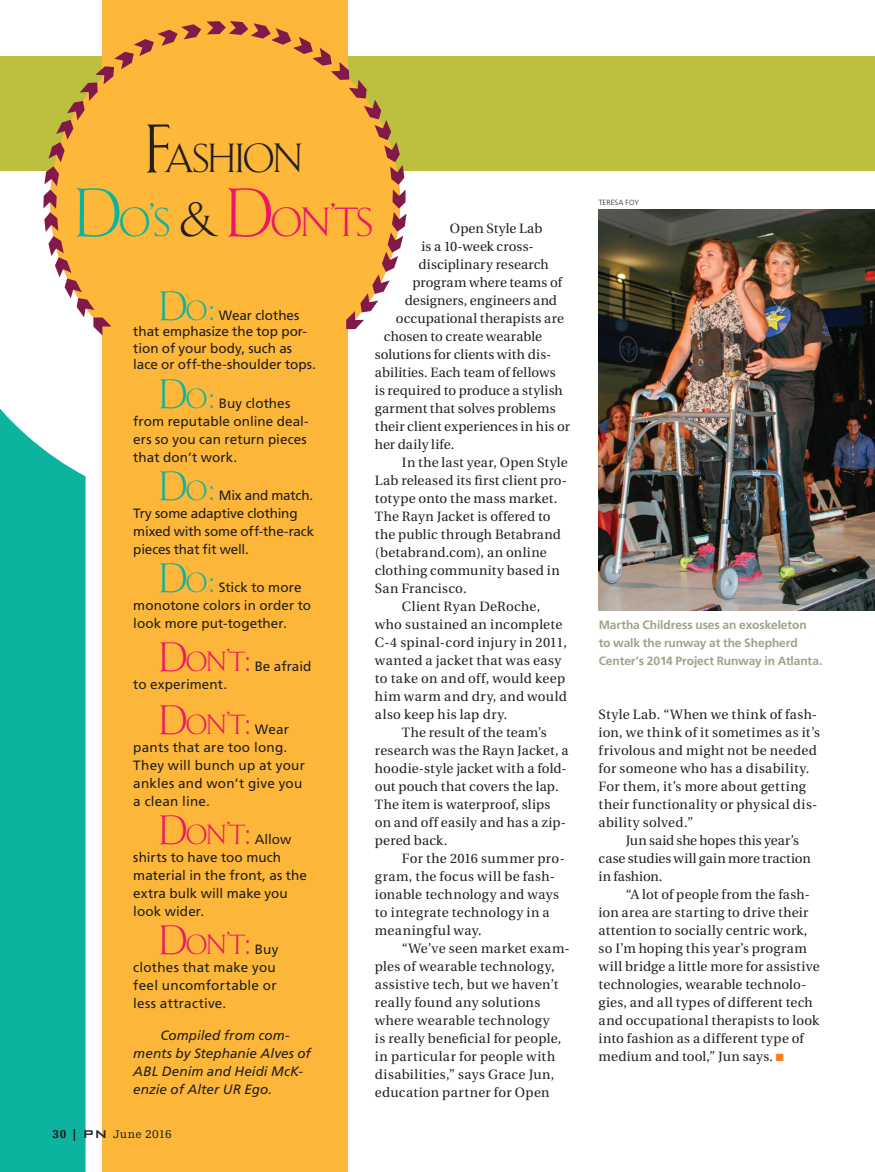
<style>
.page{position:relative;width:875px;height:1172px;background:#fff}
.page>*{position:absolute;margin:0;border:0;box-sizing:border-box;transform-origin:0 0}
.t1{font:42px/63.8px "Au Bauer Text Initials";letter-spacing:.005em;color:#231f20;text-align:center}
.t2{font:28.5px "Au Bauer Text Initials";color:#ed166a}
.t3{font:13.5px "Utopia";letter-spacing:.015em;color:#231f20}
.t4{font:13.5px/18px "Frutiger";letter-spacing:.005em;color:#231f20}
.t5{font:13.5px/18px "Frutiger";letter-spacing:-.015em;color:#231f20}
.t6{font:italic 13.5px/18px "Frutiger";letter-spacing:.005em;color:#231f20}
.t7{font:13.5px "Utopia";letter-spacing:.035em;color:#231f20}
.t8{font:13.5px "Utopia";letter-spacing:.05em;color:#231f20}
.t9{font:13.5px "Utopia";letter-spacing:.045em;color:#231f20}
.t10{font:700 12px/18px "Frutiger";letter-spacing:-.005em;color:#a1a089}
.t11{font:12px "Egyptienne F";letter-spacing:.015em;color:#231f20}
.t12{font:300 7.5px "Frutiger";letter-spacing:.02em;color:#231f20}
.s1{font-size:60px}
.s2{font-size:60px;color:#0cb39f}
.s3{color:#0cb39f}
.s4{font-size:60px;color:#ed166a}
.s5{color:#ed166a}
.s6{font-family:"Au Bauer Text Initials";font-size:36px;color:#0cb39f}
.s7{font-family:"Au Bauer Text Initials";font-size:28.5px;color:#0cb39f}
.s8{font-weight:300;font-stretch:condensed;font-size:27px;color:#0cb39f}
.s9{font-family:"Au Bauer Text Initials";font-size:36px;color:#ed166a}
.s10{font-family:"Au Bauer Text Initials";font-size:28.5px;color:#ed166a}
.s11{font-weight:300;font-stretch:condensed;font-size:27px;color:#ed166a}
.s12{font-size:36px}
.s13{font-family:"Frutiger";font-weight:300;font-stretch:condensed;font-size:27px}
.s14{font-family:"Frutiger";font-size:13.5px;color:#231f20}
.s15{font-weight:900}
.s16{font-family:"Bank Gothic BT";font-weight:500;font-size:15px}
.s17{color:#f57f21}
</style>
<div class="page">
<div style="left:0;top:409px;width:85px;height:763px;background:#0cb39f"></div>
<div style="left:0;top:56px;width:875px;height:115px;background:#bbc03e"></div>
<div style="left:102px;top:0;width:246px;height:1172px;background:#fcb73a"></div>
<svg style="left:43px;top:21px;width:363px;height:315px"></svg>
<img style="left:598px;top:210px;width:277px;height:401px">
<h1 class="t1" style="left:76px;top:127px;width:298px"><span class="s1">F</span>ashion<br><span class="s2">D</span><span class="s3">o’s</span> &amp; <span class="s4">D</span><span class="s5">on’ts</span></h1>
<p class="t3" style="left:450px;top:221px;width:94px">Open Style Lab</p>
<p class="t3" style="left:421px;top:239px;width:114px">is a 10-week cross-</p>
<p class="t3" style="left:418px;top:257px;width:132px">disciplinary research</p>
<p class="t3" style="left:412px;top:275px;width:151px">program where teams of</p>
<p class="t3" style="left:405px;top:292px;width:154px">designers, engineers and</p>
<p class="t3" style="left:396px;top:310px;width:169px">occupational therapists are</p>
<p class="t3" style="left:384px;top:328px;width:160px">chosen to create wearable</p>
<p class="t3" style="left:375px;top:346px;width:178px">solutions for clients with dis-</p>
<p class="t3" style="left:375px;top:364px;width:182px">abilities. Each team of fellows</p>
<p class="t3" style="left:375px;top:382px;width:189px">is required to produce a stylish</p>
<p class="t3" style="left:375px;top:400px;width:182px">garment that solves problems</p>
<p class="t3" style="left:375px;top:418px;width:196px">their client experiences in his or</p>
<p class="t3" style="left:375px;top:436px;width:81px">her daily life.</p>
<p class="t3" style="left:402px;top:454px;width:167px">In the last year, Open Style</p>
<p class="t3" style="left:375px;top:472px;width:194px">Lab released its first client pro-</p>
<p class="t3" style="left:375px;top:490px;width:184px">totype onto the mass market.</p>
<p class="t3" style="left:375px;top:508px;width:177px">The Rayn Jacket is offered to</p>
<p class="t3" style="left:375px;top:526px;width:187px">the public through Betabrand</p>
<p class="t3" style="left:375px;top:544px;width:173px">(betabrand.com), an online</p>
<p class="t3" style="left:375px;top:562px;width:186px">clothing community based in</p>
<p class="t3" style="left:375px;top:580px;width:93px">San Francisco.</p>
<p class="t3" style="left:402px;top:598px;width:140px">Client Ryan DeRoche,</p>
<p class="t3" style="left:375px;top:616px;width:189px">who sustained an incomplete</p>
<p class="t3" style="left:375px;top:634px;width:193px">C-4 spinal-cord injury in 2011,</p>
<p class="t3" style="left:375px;top:652px;width:188px">wanted a jacket that was easy</p>
<p class="t3" style="left:375px;top:670px;width:192px">to take on and off, would keep</p>
<p class="t8" style="left:375px;top:688px;width:193px">him warm and dry, and would</p>
<p class="t7" style="left:375px;top:706px;width:134px">also keep his lap dry.</p>
<p class="t3" style="left:402px;top:724px;width:146px">The result of the team’s</p>
<p class="t3" style="left:375px;top:742px;width:195px">research was the Rayn Jacket, a</p>
<p class="t3" style="left:375px;top:760px;width:193px">hoodie-style jacket with a fold-</p>
<p class="t3" style="left:375px;top:778px;width:185px">out pouch that covers the lap.</p>
<p class="t3" style="left:375px;top:796px;width:177px">The item is waterproof, slips</p>
<p class="t3" style="left:375px;top:814px;width:193px">on and off easily and has a zip-</p>
<p class="t3" style="left:375px;top:832px;width:74px">pered back.</p>
<p class="t3" style="left:402px;top:850px;width:164px">For the 2016 summer pro-</p>
<p class="t7" style="left:375px;top:868px;width:182px">gram, the focus will be fash-</p>
<p class="t3" style="left:375px;top:886px;width:185px">ionable technology and ways</p>
<p class="t3" style="left:375px;top:904px;width:176px">to integrate technology in a</p>
<p class="t9" style="left:375px;top:922px;width:108px">meaningful way.</p>
<p class="t3" style="left:402px;top:940px;width:169px">“We’ve seen market exam-</p>
<p class="t3" style="left:375px;top:958px;width:181px">ples of wearable technology,</p>
<p class="t3" style="left:375px;top:976px;width:185px">assistive tech, but we haven’t</p>
<p class="t3" style="left:375px;top:994px;width:167px">really found any solutions</p>
<p class="t3" style="left:375px;top:1012px;width:176px">where wearable technology</p>
<p class="t3" style="left:375px;top:1030px;width:188px">is really beneficial for people,</p>
<p class="t3" style="left:375px;top:1048px;width:182px">in particular for people with</p>
<p class="t3" style="left:375px;top:1066px;width:181px">disabilities,” says Grace Jun,</p>
<p class="t3" style="left:375px;top:1084px;width:176px">education partner for Open</p>
<p class="t4" style="left:133px;top:307px;width:184px;line-height:16.5px;text-indent:27px"><span class="s6">D</span><span class="s7">o</span><span class="s8">:</span> Wear clothes that emphasize the top por&shy;tion of your body, such as lace or off-the-shoulder tops.</p>
<p class="t4" style="left:133px;top:394px;width:177px;text-indent:27px"><span class="s6">D</span><span class="s7">o</span><span class="s8">:</span> Buy clothes from reputable online deal&shy;ers so you can return pieces that don’t work.</p>
<p class="t5" style="left:133px;top:486px;width:182px;text-indent:27px"><span class="s6">D</span><span class="s7">o</span><span class="s8">:</span> Mix and match.<br>Try some adaptive clothing mixed with some off-the-rack pieces that fit well.</p>
<p class="t4" style="left:133px;top:578px;width:179px;text-indent:27px"><span class="s6">D</span><span class="s7">o</span><span class="s8">:</span> Stick to more monotone colors in order to look more put-together.</p>
<p class="t4" style="left:133px;top:657px;width:180px;text-indent:27px"><span class="s9">D</span><span class="s10">on’t</span><span class="s11">:</span> Be afraid to experiment.</p>
<h2 class="t2" style="left:160px;top:710px;width:130px"><span class="s12">D</span>on’t<span class="s13">:</span> <span class="s14">Wear</span></h2>
<p class="t4" style="left:133px;top:738px;width:173px">pants that are too long.<br>They will bunch up at your ankles and won’t give you a clean line.</p>
<p class="t4" style="left:133px;top:830px;width:175px;text-indent:27px"><span class="s9">D</span><span class="s10">on’t</span><span class="s11">:</span> Allow shirts to have too much material in the front, as the extra bulk will make you look wider.</p>
<h2 class="t2" style="left:160px;top:931px;width:120px"><span class="s12">D</span>on’t<span class="s13">:</span> <span class="s14">Buy</span></h2>
<p class="t4" style="left:133px;top:958px;width:145px;text-align:justify">clothes that make you feel uncomfortable or less attractive.</p>
<p class="t6" style="left:133px;top:1026px;width:179px;text-indent:27px">Compiled from com&shy;ments by Stephanie Alves of<br>ABL Denim and Heidi McK&shy;enzie of Alter UR Ego.</p>
<p class="t11" style="left:53px;top:1127px;width:121px"><span class="s15">30 |</span> <span class="s16">PN</span> June 2016</p>
<p class="t12" style="left:598px;top:198px;width:42px">TERESA FOY</p>
<p class="t10" style="left:598px;top:615px;width:225px">Martha Childress uses an exoskeleton<br>to walk the runway at the Shepherd<br>Center’s 2014 Project Runway in Atlanta.</p>
<p class="t3" style="left:598px;top:706px;width:220px">Style Lab. “When we think of fash-</p>
<p class="t3" style="left:598px;top:724px;width:223px">ion, we think of it sometimes as it’s</p>
<p class="t3" style="left:598px;top:742px;width:220px">frivolous and might not be needed</p>
<p class="t3" style="left:598px;top:760px;width:212px">for someone who has a disability.</p>
<p class="t3" style="left:598px;top:778px;width:209px">For them, it’s more about getting</p>
<p class="t7" style="left:598px;top:796px;width:220px">their functionality or physical dis-</p>
<p class="t3" style="left:598px;top:814px;width:96px">ability solved.”</p>
<p class="t3" style="left:625px;top:832px;width:175px">Jun said she hopes this year’s</p>
<p class="t3" style="left:598px;top:850px;width:213px">case studies will gain more traction</p>
<p class="t3" style="left:598px;top:868px;width:65px">in fashion.</p>
<p class="t3" style="left:625px;top:886px;width:186px">“A lot of people from the fash-</p>
<p class="t3" style="left:598px;top:904px;width:211px">ion area are starting to drive their</p>
<p class="t3" style="left:598px;top:922px;width:210px">attention to socially centric work,</p>
<p class="t3" style="left:598px;top:940px;width:210px">so I’m hoping this year’s program</p>
<p class="t3" style="left:598px;top:958px;width:222px">will bridge a little more for assistive</p>
<p class="t3" style="left:598px;top:976px;width:209px">technologies, wearable technolo-</p>
<p class="t3" style="left:598px;top:994px;width:216px">gies, and all types of different tech</p>
<p class="t3" style="left:598px;top:1012px;width:222px">and occupational therapists to look</p>
<p class="t3" style="left:598px;top:1030px;width:207px">into fashion as a different type of</p>
<p class="t3" style="left:598px;top:1048px;width:187px">medium and tool,” Jun says. <span class="s17">■</span></p>
</div>
